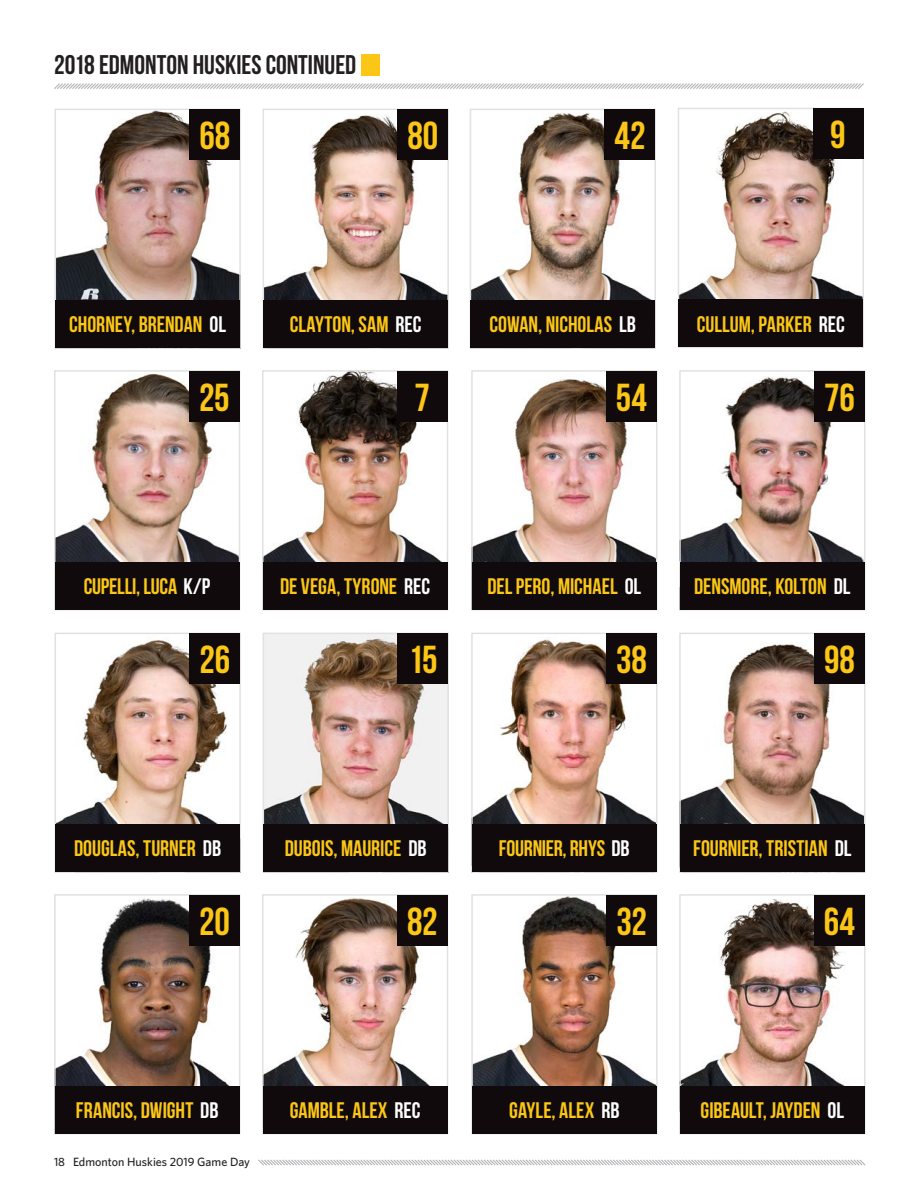
<style>
.page{position:relative;width:918px;height:1188px;background:#fff}
.page>*{position:absolute;margin:0;border:0;box-sizing:border-box;transform-origin:0 0}
.Player_Picture_-_Num{font:700 39px "Bebas Neue";letter-spacing:-.005em;color:#fbc615}
.t1{font:700 27px "Bebas Neue";color:#231f20}
.Player_Pictures_-_Na{font:700 22.5px "Bebas Neue";letter-spacing:-.005em;color:#fbc615}
.t2{font:500 12px "Whitney";color:#231f20}
.s1{color:#fff}
</style>
<div class="page">
<svg style="left:258px;top:1159px;width:608px;height:7px"></svg>
<div style="left:362px;top:54px;width:18px;height:22px;background:#fbc615"></div>
<svg style="left:54px;top:83px;width:810px;height:6px"></svg>
<img style="left:266px;top:112px;width:180px;height:188px">
<div style="left:263px;top:109px;width:186px;height:240px;border:2px solid #e1e1e2"></div>
<div style="left:398px;top:110px;width:50px;height:50px;background:#110a0c"></div>
<div style="left:263px;top:300px;width:185px;height:48px;background:#110a0c"></div>
<img style="left:58px;top:112px;width:180px;height:188px">
<div style="left:55px;top:109px;width:186px;height:240px;border:2px solid #e1e1e2"></div>
<div style="left:190px;top:110px;width:50px;height:50px;background:#110a0c"></div>
<div style="left:55px;top:300px;width:185px;height:48px;background:#110a0c"></div>
<img style="left:473px;top:112px;width:179px;height:188px">
<div style="left:470px;top:109px;width:186px;height:240px;border:2px solid #e1e1e2"></div>
<div style="left:605px;top:110px;width:50px;height:50px;background:#110a0c"></div>
<div style="left:470px;top:300px;width:185px;height:48px;background:#110a0c"></div>
<img style="left:681px;top:111px;width:180px;height:188px">
<div style="left:678px;top:108px;width:186px;height:240px;border:2px solid #e1e1e2"></div>
<div style="left:813px;top:109px;width:50px;height:50px;background:#110a0c"></div>
<div style="left:678px;top:299px;width:185px;height:48px;background:#110a0c"></div>
<img style="left:57px;top:373px;width:180px;height:189px">
<div style="left:54px;top:370px;width:186px;height:240px;border:2px solid #e1e1e2"></div>
<div style="left:189px;top:371px;width:50px;height:50px;background:#110a0c"></div>
<div style="left:55px;top:562px;width:184px;height:47px;background:#110a0c"></div>
<img style="left:265px;top:373px;width:180px;height:189px">
<div style="left:262px;top:370px;width:186px;height:240px;border:2px solid #e1e1e2"></div>
<div style="left:263px;top:562px;width:184px;height:47px;background:#110a0c"></div>
<div style="left:397px;top:371px;width:50px;height:50px;background:#110a0c"></div>
<img style="left:58px;top:636px;width:169px;height:188px">
<div style="left:55px;top:633px;width:186px;height:240px;border:2px solid #e1e1e2"></div>
<div style="left:190px;top:634px;width:50px;height:50px;background:#110a0c"></div>
<div style="left:55px;top:824px;width:185px;height:48px;background:#110a0c"></div>
<img style="left:474px;top:379px;width:180px;height:183px">
<div style="left:471px;top:370px;width:186px;height:240px;border:2px solid #e1e1e2"></div>
<div style="left:606px;top:371px;width:51px;height:50px;background:#110a0c"></div>
<div style="left:472px;top:562px;width:185px;height:47px;background:#110a0c"></div>
<img style="left:682px;top:377px;width:181px;height:185px">
<div style="left:679px;top:370px;width:187px;height:240px;border:2px solid #e1e1e2"></div>
<div style="left:814px;top:371px;width:51px;height:50px;background:#110a0c"></div>
<div style="left:680px;top:562px;width:185px;height:47px;background:#110a0c"></div>
<img style="left:266px;top:636px;width:180px;height:188px">
<div style="left:263px;top:633px;width:186px;height:240px;border:2px solid #e1e1e2"></div>
<div style="left:398px;top:634px;width:50px;height:50px;background:#110a0c"></div>
<div style="left:263px;top:824px;width:185px;height:48px;background:#110a0c"></div>
<img style="left:474px;top:638px;width:180px;height:186px">
<div style="left:471px;top:633px;width:186px;height:240px;border:2px solid #e1e1e2"></div>
<div style="left:606px;top:634px;width:51px;height:50px;background:#110a0c"></div>
<div style="left:472px;top:824px;width:185px;height:48px;background:#110a0c"></div>
<img style="left:682px;top:644px;width:181px;height:180px">
<div style="left:679px;top:633px;width:187px;height:240px;border:2px solid #e1e1e2"></div>
<div style="left:814px;top:634px;width:51px;height:50px;background:#110a0c"></div>
<div style="left:680px;top:824px;width:185px;height:48px;background:#110a0c"></div>
<img style="left:682px;top:899px;width:181px;height:187px">
<div style="left:679px;top:894px;width:187px;height:240px;border:2px solid #e1e1e2"></div>
<div style="left:814px;top:895px;width:51px;height:50px;background:#110a0c"></div>
<div style="left:680px;top:1086px;width:185px;height:47px;background:#110a0c"></div>
<img style="left:57px;top:898px;width:180px;height:188px">
<div style="left:54px;top:894px;width:186px;height:240px;border:2px solid #e1e1e2"></div>
<div style="left:189px;top:895px;width:51px;height:50px;background:#110a0c"></div>
<div style="left:55px;top:1086px;width:185px;height:47px;background:#110a0c"></div>
<img style="left:265px;top:898px;width:180px;height:188px">
<div style="left:262px;top:894px;width:186px;height:240px;border:2px solid #e1e1e2"></div>
<div style="left:397px;top:895px;width:50px;height:50px;background:#110a0c"></div>
<div style="left:263px;top:1086px;width:184px;height:47px;background:#110a0c"></div>
<img style="left:474px;top:897px;width:181px;height:189px">
<div style="left:471px;top:894px;width:187px;height:240px;border:2px solid #e1e1e2"></div>
<div style="left:607px;top:895px;width:50px;height:50px;background:#110a0c"></div>
<div style="left:472px;top:1086px;width:185px;height:47px;background:#110a0c"></div>
<p class="t1" style="left:54px;top:50px;width:304px">2018 EDMONTON HUSKIES CONTINUED</p>
<p class="Player_Picture_-_Num" style="left:199px;top:114px;width:32px">68</p>
<p class="Player_Picture_-_Num" style="left:407px;top:114px;width:32px">80</p>
<p class="Player_Picture_-_Num" style="left:615px;top:114px;width:32px">42</p>
<p class="Player_Picture_-_Num" style="left:830px;top:113px;width:17px">9</p>
<p class="Player_Pictures_-_Na" style="left:69px;top:312px;width:158px">CHORNEY, BRENDAN <span class="s1">OL</span></p>
<p class="Player_Picture_-_Num" style="left:199px;top:376px;width:32px">25</p>
<p class="Player_Pictures_-_Na" style="left:290px;top:312px;width:133px">CLAYTON, SAM <span class="s1">REC</span></p>
<p class="Player_Picture_-_Num" style="left:415px;top:376px;width:17px">7</p>
<p class="Player_Pictures_-_Na" style="left:490px;top:312px;width:148px">COWAN, NICHOLAS <span class="s1">LB</span></p>
<p class="Player_Picture_-_Num" style="left:616px;top:376px;width:33px">54</p>
<p class="Player_Pictures_-_Na" style="left:697px;top:311px;width:149px">CULLUM, PARKER <span class="s1">REC</span></p>
<p class="Player_Picture_-_Num" style="left:824px;top:376px;width:32px">76</p>
<p class="Player_Pictures_-_Na" style="left:84px;top:574px;width:128px">CUPELLI, LUCA <span class="s1">K/P</span></p>
<p class="Player_Pictures_-_Na" style="left:280px;top:574px;width:152px">DE VEGA, TYRONE <span class="s1">REC</span></p>
<p class="Player_Pictures_-_Na" style="left:487px;top:574px;width:155px">DEL PERO, MICHAEL <span class="s1">OL</span></p>
<p class="Player_Pictures_-_Na" style="left:694px;top:574px;width:158px">DENSMORE, KOLTON <span class="s1">DL</span></p>
<p class="Player_Picture_-_Num" style="left:200px;top:638px;width:32px">26</p>
<p class="Player_Picture_-_Num" style="left:408px;top:638px;width:31px">15</p>
<p class="Player_Picture_-_Num" style="left:616px;top:638px;width:32px">38</p>
<p class="Player_Picture_-_Num" style="left:824px;top:638px;width:32px">98</p>
<p class="Player_Pictures_-_Na" style="left:74px;top:836px;width:149px">DOUGLAS, TURNER <span class="s1">DB</span></p>
<p class="Player_Picture_-_Num" style="left:199px;top:900px;width:32px">20</p>
<p class="Player_Pictures_-_Na" style="left:285px;top:836px;width:143px">DUBOIS, MAURICE <span class="s1">DB</span></p>
<p class="Player_Picture_-_Num" style="left:407px;top:900px;width:32px">82</p>
<p class="Player_Pictures_-_Na" style="left:499px;top:836px;width:132px">FOURNIER, RHYS <span class="s1">DB</span></p>
<p class="Player_Picture_-_Num" style="left:616px;top:900px;width:32px">32</p>
<p class="Player_Pictures_-_Na" style="left:693px;top:836px;width:160px">FOURNIER, TRISTIAN <span class="s1">DL</span></p>
<p class="Player_Picture_-_Num" style="left:824px;top:900px;width:33px">64</p>
<p class="Player_Pictures_-_Na" style="left:76px;top:1098px;width:144px">FRANCIS, DWIGHT <span class="s1">DB</span></p>
<p class="t2" style="left:54px;top:1154px;width:198px">18 Edmonton Huskies 2019 Game Day</p>
<p class="Player_Pictures_-_Na" style="left:290px;top:1098px;width:132px">GAMBLE, ALEX <span class="s1">REC</span></p>
<p class="Player_Pictures_-_Na" style="left:509px;top:1098px;width:112px">GAYLE, ALEX <span class="s1">RB</span></p>
<p class="Player_Pictures_-_Na" style="left:701px;top:1098px;width:145px">GIBEAULT, JAYDEN <span class="s1">OL</span></p>
</div>
